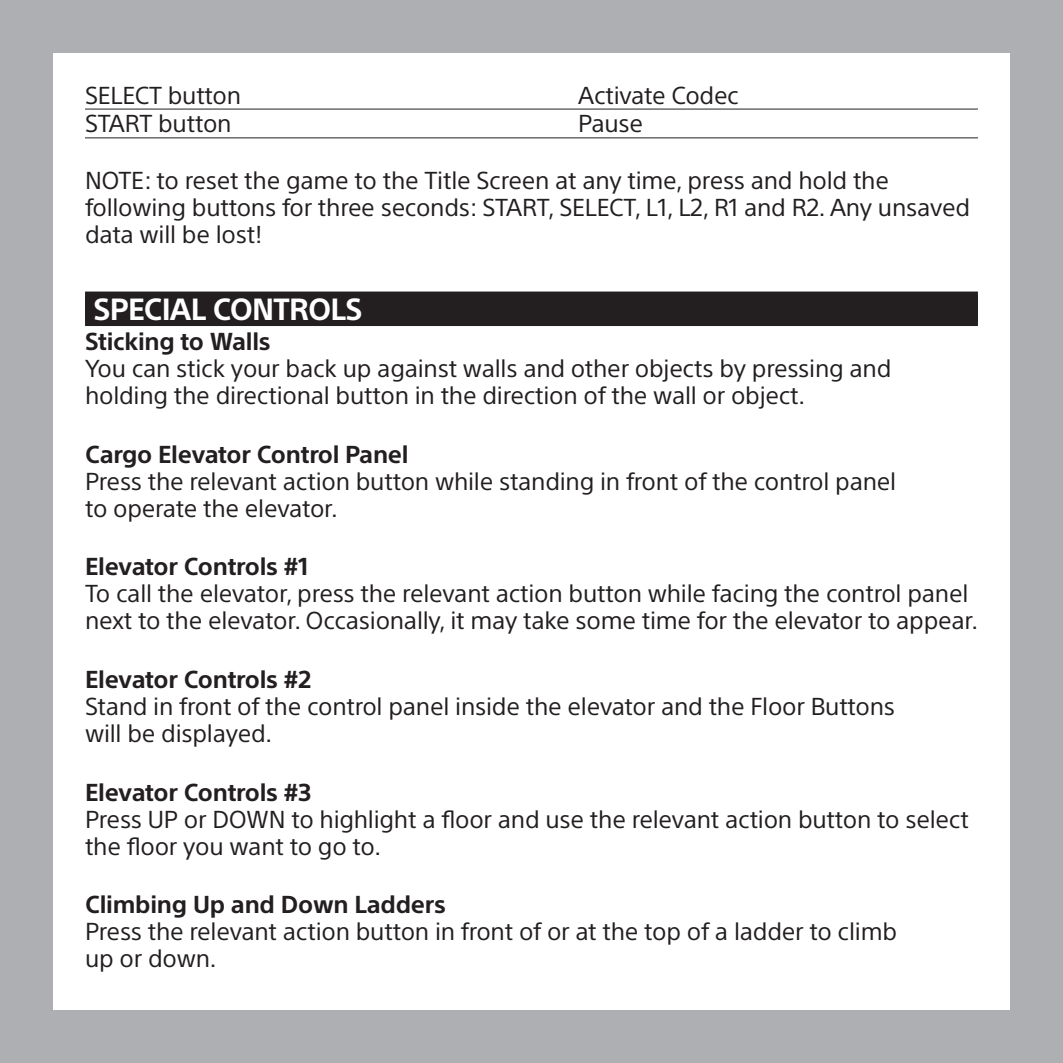
<style>
.page{position:relative;width:1063px;height:1063px;background:#aeafb3}
.page>*{position:absolute;margin:0;border:0;box-sizing:border-box;transform-origin:0 0}
.STANDFIRST_RULES{font:700 30px "SST Pro";letter-spacing:-.025em;color:#fff}
.BODY_COPY{font:24px/27px "SST Pro";letter-spacing:-.01em;color:#231f20}
.BOLD{font:700 24px "SST Pro";letter-spacing:-.01em;color:#231f20}
.Tab{font:24px "SST Pro";letter-spacing:-.01em;color:#231f20}
</style>
<div class="page">
<div style="left:53px;top:53px;width:957px;height:957px;background:#fff"></div>
<hr style="left:85px;top:109px;width:893px;height:1px;background:#231f20">
<hr style="left:85px;top:137px;width:893px;height:1px;background:#231f20">
<div style="left:85px;top:292px;width:893px;height:30px;background:#231f20"></div>
<div style="left:85px;top:296px;width:893px;height:30px;background:#231f20"></div>
<p class="Tab" style="left:85px;top:81px;width:158px">SELECT button</p>
<p class="Tab" style="left:578px;top:81px;width:162px">Activate Codec</p>
<p class="Tab" style="left:85px;top:110px;width:148px">START button</p>
<p class="Tab" style="left:578px;top:110px;width:66px">Pause</p>
<p class="BODY_COPY" style="left:85px;top:167px;width:887px">NOTE: to reset the game to the Title Screen at any time, press and hold the following buttons for three seconds: START, SELECT, L1, L2, R1 and R2. Any unsaved data will be lost!</p>
<p class="STANDFIRST_RULES" style="left:94px;top:292px;width:270px">SPECIAL CONTROLS</p>
<p class="BOLD" style="left:85px;top:328px;width:187px">Sticking to Walls</p>
<p class="BODY_COPY" style="left:85px;top:355px;width:808px">You can stick your back up against walls and other objects by pressing and holding the directional button in the direction of the wall or object.</p>
<p class="BOLD" style="left:85px;top:440px;width:325px">Cargo Elevator Control Panel</p>
<p class="BODY_COPY" style="left:85px;top:468px;width:813px">Press the relevant action button while standing in front of the control panel to operate the elevator.</p>
<p class="BOLD" style="left:85px;top:553px;width:225px">Elevator Controls #1</p>
<p class="BODY_COPY" style="left:85px;top:580px;width:895px">To call the elevator, press the relevant action button while facing the control panel next to the elevator. Occasionally, it may take some time for the elevator to appear.</p>
<p class="BOLD" style="left:85px;top:665px;width:228px">Elevator Controls #2</p>
<p class="BODY_COPY" style="left:85px;top:693px;width:812px">Stand in front of the control panel inside the elevator and the Floor Buttons will be displayed.</p>
<p class="BOLD" style="left:85px;top:778px;width:228px">Elevator Controls #3</p>
<p class="BODY_COPY" style="left:85px;top:805px;width:885px">Press UP or DOWN to highlight a floor and use the relevant action button to select the floor you want to go to.</p>
<p class="BOLD" style="left:85px;top:890px;width:362px">Climbing Up and Down Ladders</p>
<p class="BODY_COPY" style="left:85px;top:918px;width:814px">Press the relevant action button in front of or at the top of a ladder to climb up or down.</p>
</div>
